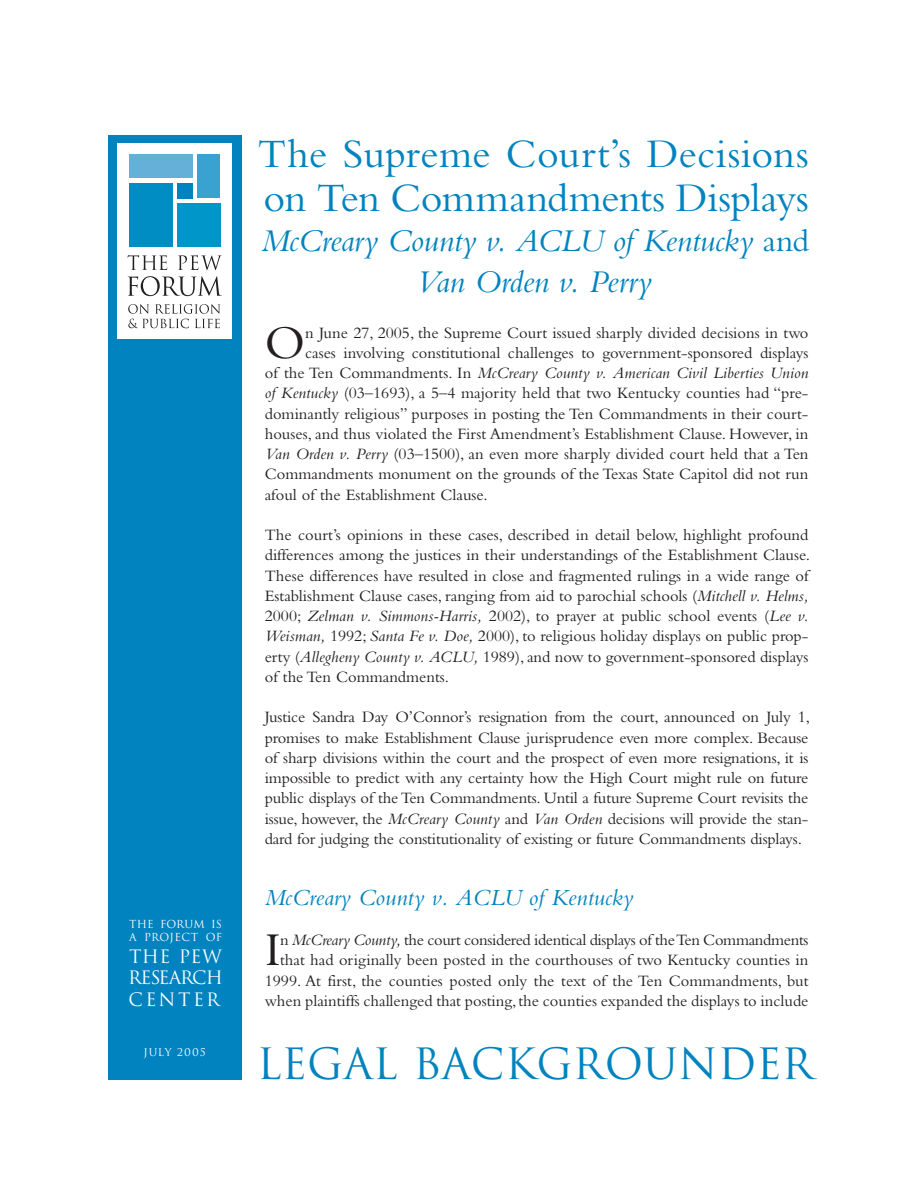
<style>
.page{position:relative;width:918px;height:1188px;background:#fff}
.page>*{position:absolute;margin:0;border:0;box-sizing:border-box;transform-origin:0 0}
.t1{font:49.05px "Bembo";color:#231f20}
.t2{font:42px/43.5px "Bembo";color:#0083be}
.t3{font:42px "Trajan";color:#0083be}
.t4{font:italic 33px/40.5px "Bembo";letter-spacing:-.01em;color:#0083be;text-align:center}
.t5{font:italic 24px "Bembo";color:#0083be}
.t6{font:18px/21.6px "Trajan";letter-spacing:.015em;color:#fff;text-align:justify}
.t7{font:16.5px/20.2px "Bembo";color:#231f20;text-align:justify}
.t8{font:italic 16.5px "Bembo";letter-spacing:.005em;color:#231f20}
.t9{font:10.8px/12.9px "Trajan";letter-spacing:.015em;color:#fff}
.t10{font:10.5px "Trajan";letter-spacing:.085em;color:#fff}
.s1{font-style:normal}
.s2{font-style:italic}
</style>
<div class="page">
<div style="left:108px;top:135px;width:133px;height:945px;background:#0083be"></div>
<div style="left:117px;top:144px;width:115px;height:195px;background:#fff"></div>
<div style="left:177px;top:183px;width:16px;height:15px;background:#0083be"></div>
<div style="left:198px;top:155px;width:22px;height:43px;background:#3aa2d1"></div>
<div style="left:129px;top:183px;width:43px;height:63px;background:#008dc4"></div>
<div style="left:177px;top:203px;width:43px;height:43px;background:#0196ca"></div>
<div style="left:129px;top:155px;width:64px;height:23px;background:#64b0d8"></div>
<svg style="left:128px;top:255px;width:39px;height:15px"></svg>
<svg style="left:178px;top:255px;width:44px;height:15px"></svg>
<svg style="left:128px;top:276px;width:94px;height:20px"></svg>
<svg style="left:128px;top:304px;width:92px;height:24px"></svg>
<p class="t9" style="left:129px;top:918px;width:95px">THE FORUM IS<br>A PROJECT OF</p>
<p class="t6" style="left:128px;top:946px;width:96px">THE PEW RESEARCH CENTER</p>
<p class="t10" style="left:144px;top:1046px;width:64px">JULY 2005</p>
<h2 class="t2" style="left:258px;top:136px;width:552px">The Supreme Court’s Decisions on Ten Commandments Displays</h2>
<h3 class="t4" style="left:261px;top:224px;width:549px">McCreary County v. ACLU of Kentucky <span class="s1">and<br></span>Van Orden v. Perry</h3>
<h1 class="t1" style="left:265px;top:325px;width:42px">O</h1>
<p class="t7" style="left:305px;top:324px;width:505px">n June 27, 2005, the Supreme Court issued sharply divided decisions in two</p>
<p class="t7" style="left:305px;top:344px;width:505px">cases involving constitutional challenges to government-sponsored displays</p>
<p class="t8" style="left:265px;top:367px;width:545px"><span class="s1">of the Ten Commandments. In</span> McCreary County v. American Civil Liberties Union</p>
<p class="t7" style="left:265px;top:384px;width:545px"><span class="s2">of Kentucky</span> (03–1693), a 5–4 majority held that two Kentucky counties had “pre-</p>
<p class="t7" style="left:265px;top:405px;width:545px">dominantly religious” purposes in posting the Ten Commandments in their court-</p>
<p class="t7" style="left:265px;top:425px;width:545px">houses, and thus violated the First Amendment’s Establishment Clause. However, in</p>
<p class="t7" style="left:265px;top:445px;width:545px"><span class="s2">Van Orden v. Perry</span> (03–1500), an even more sharply divided court held that a Ten</p>
<p class="t7" style="left:265px;top:465px;width:545px">Commandments monument on the grounds of the Texas State Capitol did not run</p>
<p class="t7" style="left:265px;top:486px;width:224px">afoul of the Establishment Clause.</p>
<p class="t7" style="left:265px;top:526px;width:547px">The court’s opinions in these cases, described in detail below, highlight profound differences among the justices in their understandings of the Establishment Clause.<br>These differences have resulted in close and fragmented rulings in a wide range of Establishment Clause cases, ranging from aid to parochial schools (<span class="s2">Mitchell v. Helms, </span>2000; <span class="s2">Zelman v. Simmons-Harris,</span> 2002), to prayer at public school events (<span class="s2">Lee v.<br>Weisman,</span> 1992; <span class="s2">Santa Fe v. Doe,</span> 2000), to religious holiday displays on public prop&shy;erty (<span class="s2">Allegheny County v. ACLU,</span> 1989), and now to government-sponsored displays of the Ten Commandments.</p>
<p class="t7" style="left:265px;top:709px;width:547px">Justice Sandra Day O’Connor’s resignation from the court, announced on July 1, promises to make Establishment Clause jurisprudence even more complex. Because of sharp divisions within the court and the prospect of even more resignations, it is impossible to predict with any certainty how the High Court might rule on future public displays of the Ten Commandments. Until a future Supreme Court revisits the issue, however, the <span class="s2">McCreary County</span> and <span class="s2">Van Orden</span> decisions will provide the stan&shy;dard for judging the constitutionality of existing or future Commandments displays.</p>
<h3 class="t5" style="left:265px;top:888px;width:370px">McCreary County v. ACLU of Kentucky</h3>
<h1 class="t1" style="left:265px;top:932px;width:18px">I</h1>
<p class="t7" style="left:265px;top:931px;width:545px;text-align:right">n <span class="s2">McCreary County,</span> the court considered identical displays of the Ten Commandments that had originally been posted in the courthouses of two Kentucky counties in 1999. At first, the counties posted only the text of the Ten Commandments, but when plaintiffs challenged that posting, the counties expanded the displays to include</p>
<h2 class="t3" style="left:257px;top:1040px;width:558px">LEGAL BACKGROUNDER</h2>
</div>
